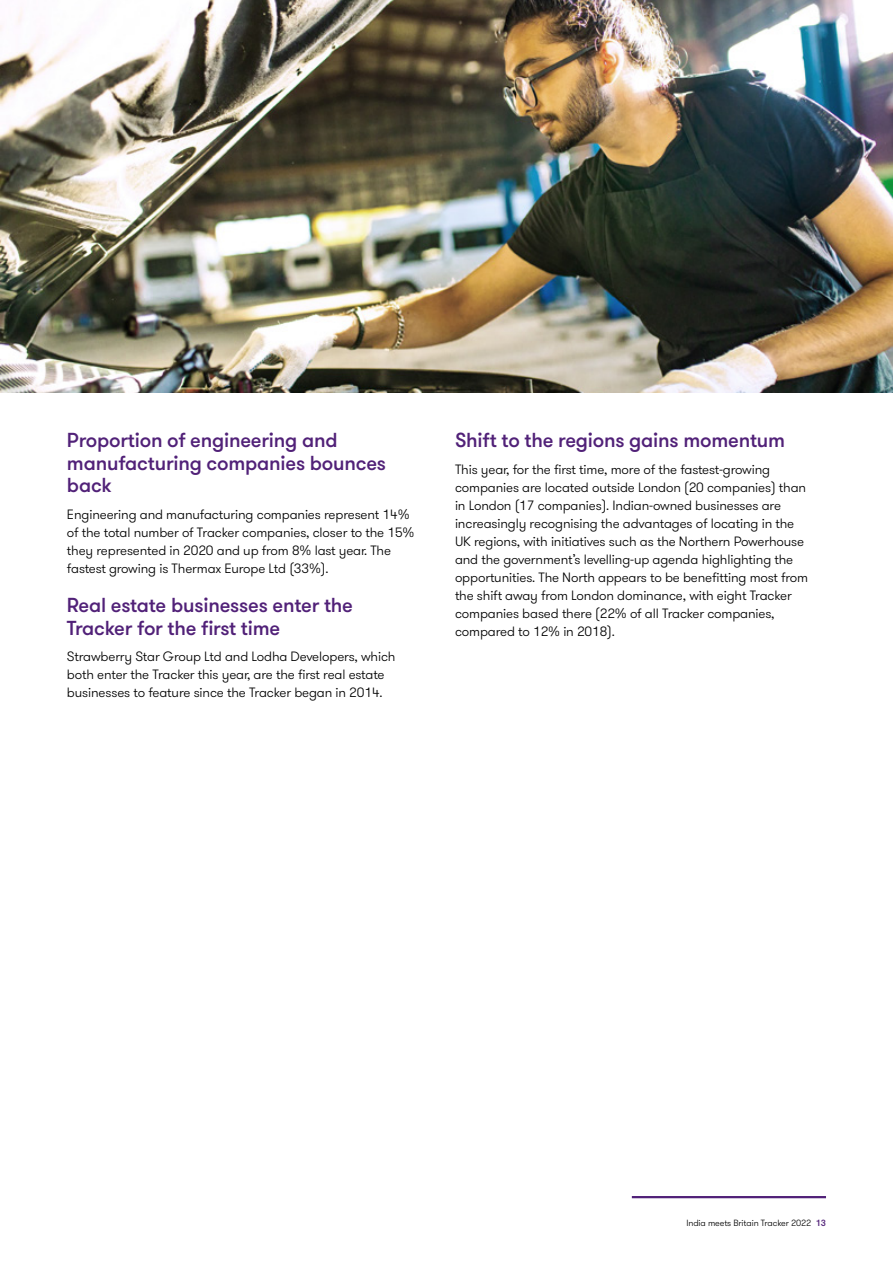
<style>
.page{position:relative;width:893px;height:1263px;background:#fff}
.page>*{position:absolute;margin:0;border:0;box-sizing:border-box;transform-origin:0 0}
.t1{font:500 20.25px/22.5px "GT Walsheim Pro";letter-spacing:-.01em;color:#512178}
.t2{font:300 13.5px/18px "GT Walsheim Pro";letter-spacing:-.01em;color:#000}
.t3{font:300 9px "GT Walsheim Pro";letter-spacing:-.01em;color:#000}
.s1{font-weight:500;color:#512178}
</style>
<div class="page">
<img style="left:1px;top:0;width:892px;height:393px">
<hr style="left:632px;top:1196px;width:194px;height:2px;background:#512178">
<img style="left:0;top:0;width:1px;height:393px">
<h1 class="t1" style="left:67px;top:429px;width:321px">Proportion of engineering and manufacturing companies bounces back</h1>
<p class="t2" style="left:67px;top:505px;width:349px">Engineering and manufacturing companies represent 14% of the total number of Tracker companies, closer to the 15% they represented in 2020 and up from 8% last year. The fastest growing is Thermax Europe Ltd (33%).</p>
<h1 class="t1" style="left:67px;top:594px;width:288px">Real estate businesses enter the<br>Tracker for the first time</h1>
<p class="t2" style="left:67px;top:648px;width:330px">Strawberry Star Group Ltd and Lodha Developers, which both enter the Tracker this year, are the first real estate businesses to feature since the Tracker began in 2014.</p>
<h1 class="t1" style="left:455px;top:429px;width:332px">Shift to the regions gains momentum</h1>
<p class="t2" style="left:455px;top:460px;width:355px">This year, for the first time, more of the fastest-growing companies are located outside London (20 companies) than in London (17 companies). Indian-owned businesses are increasingly recognising the advantages of locating in the UK regions, with initiatives such as the Northern Powerhouse and the government’s levelling-up agenda highlighting the opportunities. The North appears to be benefitting most from the shift away from London dominance, with eight Tracker companies based there (22% of all Tracker companies, compared to 12% in 2018).</p>
<p class="t3" style="left:686px;top:1217px;width:141px">India meets Britain Tracker 2022 <span class="s1">13</span></p>
</div>
